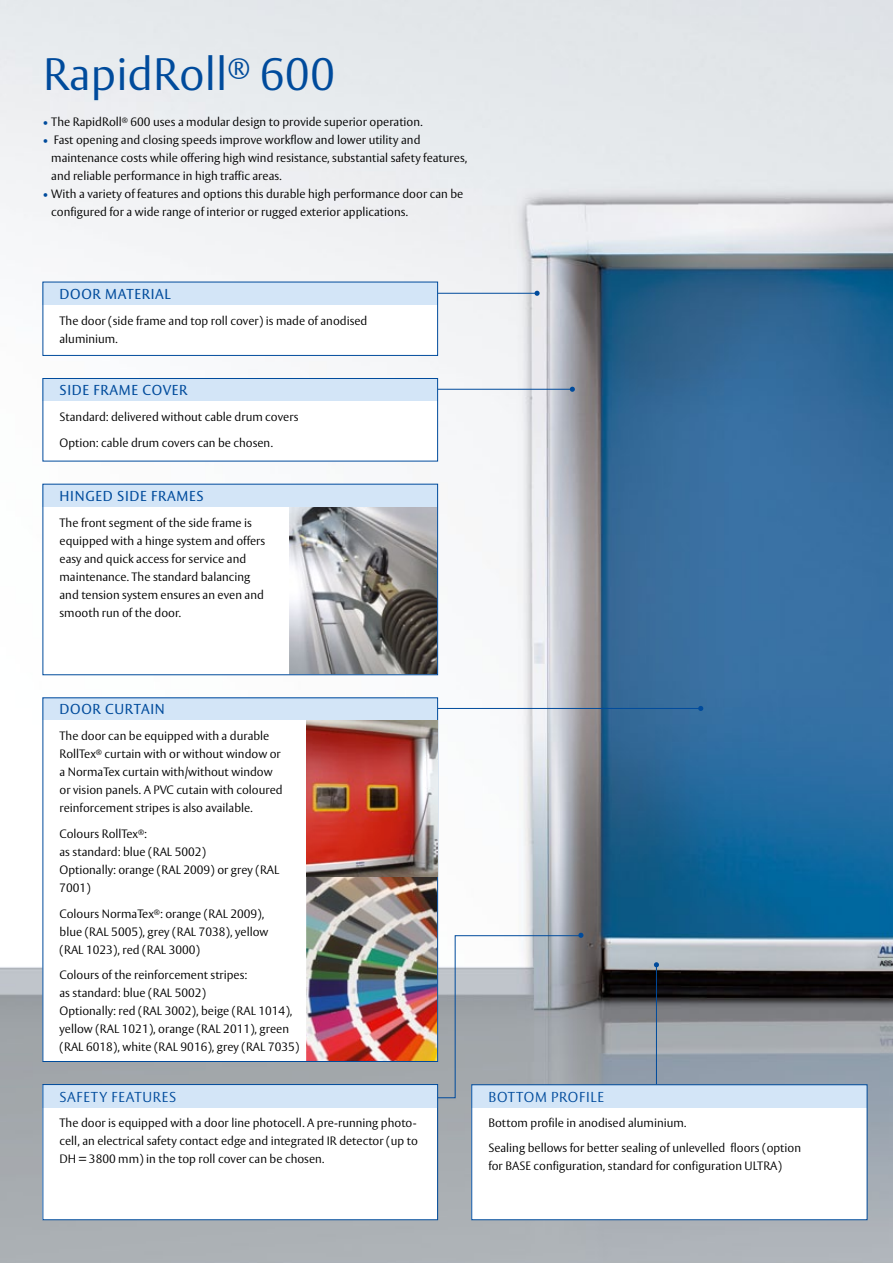
<style>
.page{position:relative;width:893px;height:1263px;background:#fff}
.page>*{position:absolute;margin:0;border:0;box-sizing:border-box;transform-origin:0 0}
.t1{font:300 45px "ASSA Vesta";color:#004b9c}
.t2{font:14.25px "ASSA Vesta";letter-spacing:.05em;color:#004b9c}
.t3{font:300 14.25px "ASSA Vesta";letter-spacing:.05em;color:#004b9c}
.t4{font:300 12px/18px "ASSA Vesta";color:#000}
.s1{color:#004b9c}
</style>
<div class="page">
<img style="left:0;top:0;width:893px;height:1263px">
<hr style="left:414px;top:708px;width:287px;height:1px;background:#004b9c">
<hr style="left:414px;top:389px;width:158px;height:1px;background:#004b9c">
<hr style="left:414px;top:293px;width:123px;height:1px;background:#004b9c">
<hr style="left:656px;top:965px;width:1px;height:119px;background:#004b9c">
<svg style="left:698px;top:706px;width:5px;height:5px"></svg>
<svg style="left:570px;top:387px;width:5px;height:5px"></svg>
<svg style="left:534px;top:291px;width:6px;height:5px"></svg>
<svg style="left:654px;top:962px;width:5px;height:5px"></svg>
<svg style="left:45px;top:401px;width:391px;height:58px"></svg>
<div style="left:43px;top:378px;width:395px;height:23px;background:#d3e5f7"></div>
<div style="left:43px;top:378px;width:395px;height:83px;border:1px solid #004b9c"></div>
<div style="left:471px;top:1085px;width:396px;height:134px;background:#fff"></div>
<div style="left:471px;top:1085px;width:396px;height:23px;background:#d3e5f7"></div>
<div style="left:471px;top:1084px;width:396px;height:136px;border:1px solid #004b9c"></div>
<div style="left:43px;top:1085px;width:394px;height:135px;background:#fff"></div>
<div style="left:43px;top:1085px;width:395px;height:23px;background:#d3e5f7"></div>
<div style="left:43px;top:1084px;width:395px;height:136px;border:1px solid #004b9c"></div>
<div style="left:43px;top:282px;width:395px;height:73px;background:#fff"></div>
<div style="left:43px;top:282px;width:395px;height:23px;background:#d3e5f7"></div>
<div style="left:43px;top:282px;width:395px;height:74px;border:1px solid #004b9c"></div>
<svg style="left:45px;top:507px;width:244px;height:166px"></svg>
<img style="left:289px;top:507px;width:147px;height:166px">
<div style="left:43px;top:484px;width:395px;height:23px;background:#d3e5f7"></div>
<svg style="left:45px;top:720px;width:261px;height:340px"></svg>
<svg style="left:306px;top:872px;width:277px;height:226px"></svg>
<img style="left:306px;top:877px;width:130px;height:183px">
<div style="left:43px;top:697px;width:395px;height:23px;background:#d3e5f7"></div>
<img style="left:306px;top:720px;width:131px;height:157px">
<h1 class="t1" style="left:43px;top:47px;width:293px">RapidRoll<sup>®</sup> 600</h1>
<p class="t4" style="left:43px;top:113px;width:382px"><span class="s1">•</span> The RapidRoll<sup>®</sup> 600 uses a modular design to provide superior operation.</p>
<p class="t4" style="left:51px;top:131px;width:418px;text-indent:-9px"><span class="s1">•</span> Fast opening and closing speeds improve workflow and lower utility and maintenance costs while offering high wind resistance, substantial safety features, and reliable performance in high traffic areas.</p>
<p class="t4" style="left:51px;top:185px;width:414px;text-indent:-9px"><span class="s1">•</span> With a variety of features and options this durable high performance door can be configured for a wide range of interior or rugged exterior applications.</p>
<p class="t2" style="left:60px;top:285px;width:22px">DOOR</p>
<p class="t2" style="left:105px;top:285px;width:10px">MATERIA</p>
<p class="t2" style="left:165px;top:285px;width:8px">L</p>
<p class="t4" style="left:60px;top:313px;width:309px">The door (side frame and top roll cover) is made of anodised aluminium.</p>
<p class="t2" style="left:60px;top:381px;width:129px">SIDE FRAME COVER</p>
<p class="t4" style="left:60px;top:404px;width:240px;line-height:25.7px">Standard: delivered without cable drum covers<br>Option: cable drum covers can be chosen.</p>
<p class="t2" style="left:60px;top:487px;width:146px">HINGED SIDE FRAMES</p>
<p class="t4" style="left:60px;top:514px;width:207px">The front segment of the side frame is equipped with a hinge system and offers easy and quick access for service and maintenance. The standard balancing and tension system ensures an even and smooth run of the door.</p>
<p class="t2" style="left:60px;top:701px;width:107px">DOOR CURTAIN</p>
<p class="t4" style="left:60px;top:728px;width:225px">The door can be equipped with a durable RollTex<sup>®</sup> curtain with or without window or a NormaTex curtain with/without window or vision panels. A PVC cutain with coloured reinforcement stripes is also available.</p>
<p class="t4" style="left:60px;top:825px;width:222px">Colours RollTex<sup>®</sup>:<br>as standard: blue (RAL 5002)<br>Optionally: orange (RAL 2009) or grey (RAL<br>7001)</p>
<p class="t4" style="left:60px;top:905px;width:210px">Colours NormaTex<sup>®</sup>: orange (RAL 2009), blue (RAL 5005), grey (RAL 7038), yellow (RAL 1023), red (RAL 3000)</p>
<p class="t4" style="left:60px;top:966px;width:241px">Colours of the reinforcement stripes:<br>as standard: blue (RAL 5002)<br>Optionally: red (RAL 3002), beige (RAL 1014), yellow (RAL 1021), orange (RAL 2011), green (RAL 6018), white (RAL 9016), grey (RAL 7035)</p>
<p class="t3" style="left:60px;top:1088px;width:118px">SAFETY FEATURES</p>
<p class="t4" style="left:60px;top:1114px;width:360px;text-align:justify">The door is equipped with a door line photocell. A pre-running photo&shy;cell, an electrical safety contact edge and integrated IR detector (up to DH = 3800 mm) in the top roll cover can be chosen.</p>
<p class="t3" style="left:488px;top:1088px;width:117px">BOTTOM PROFILE</p>
<p class="t4" style="left:488px;top:1110px;width:314px;line-height:25.7px">Bottom profile in anodised aluminium.<br>Sealing bellows for better sealing of unlevelled floors (option</p>
<p class="t4" style="left:488px;top:1158px;width:25px">for base</p>
<p class="t4" style="left:534px;top:1158px;width:227px">configuration, standard for configuration ultra</p>
<p class="t4" style="left:778px;top:1158px;width:6px">)</p>
</div>
